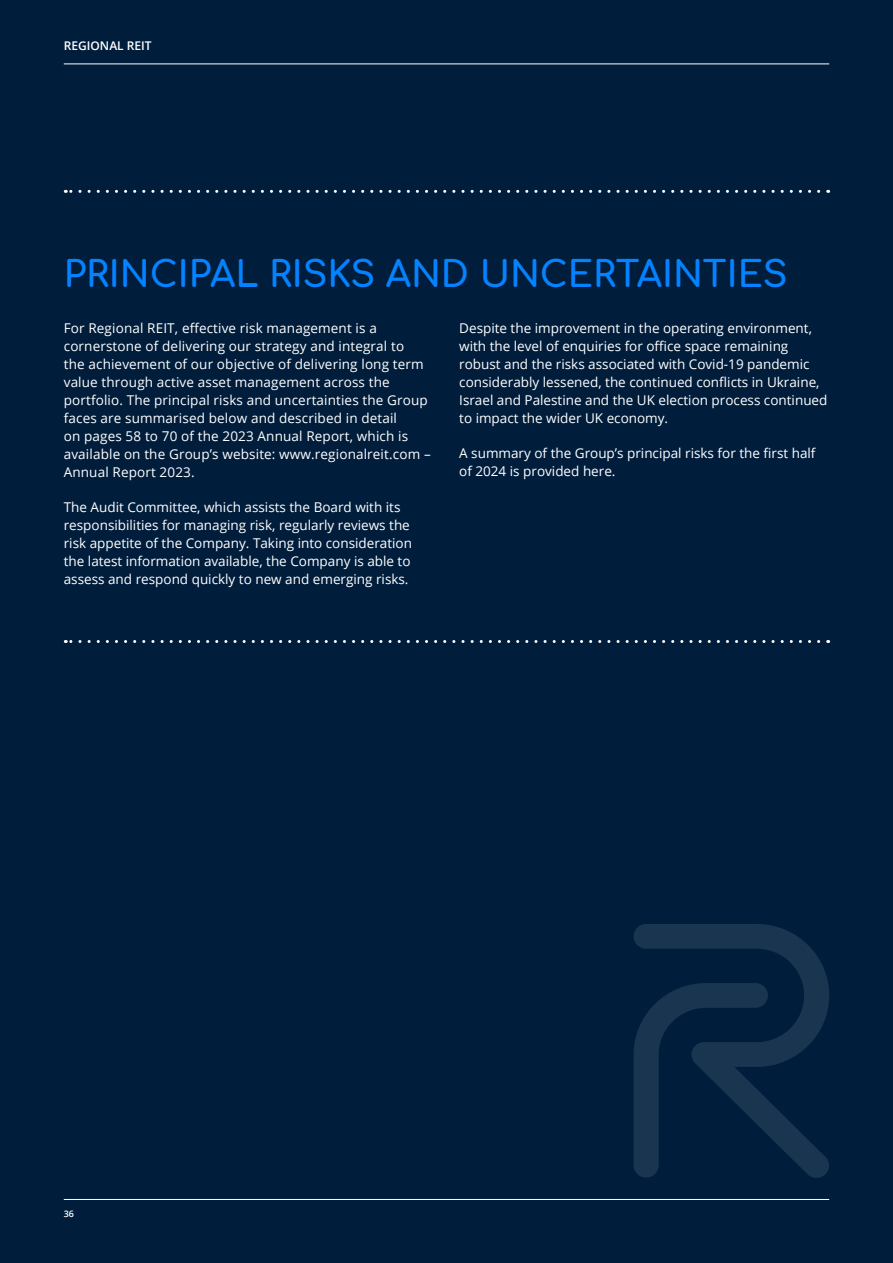
<style>
.page{position:relative;width:893px;height:1263px;background:#001e3c}
.page>*{position:absolute;margin:0;border:0;box-sizing:border-box;transform-origin:0 0}
.t1{font:700 36px "Comfortaa";color:#0582ff}
.t2{font:13.5px/18px "Open Sans";color:#fff}
.t3{font:600 12px "Open Sans";color:#fff}
.t4{font:600 9px "Open Sans";color:#fff}
</style>
<div class="page">
<svg style="left:65px;top:190px;width:754px;height:3px"></svg>
<svg style="left:65px;top:640px;width:754px;height:3px"></svg>
<svg style="left:634px;top:924px;width:195px;height:254px"></svg>
<hr style="left:64px;top:64px;width:765px;height:1px;background:#fff">
<hr style="left:64px;top:1199px;width:765px;height:1px;background:#fff">
<p class="t3" style="left:64px;top:37px;width:89px">REGIONAL REIT</p>
<h1 class="t1" style="left:64px;top:241px;width:725px">PRINCIPAL RISKS AND UNCERTAINTIES</h1>
<p class="t2" style="left:64px;top:318px;width:368px">For Regional REIT, effective risk management is a cornerstone of delivering our strategy and integral to<br>the achievement of our objective of delivering long term value through active asset management across the portfolio. The principal risks and uncertainties the Group faces are summarised below and described in detail<br>on pages 58 to 70 of the 2023 Annual Report, which is available on the Group’s website: www.regionalreit.com – Annual Report 2023.</p>
<p class="t2" style="left:64px;top:497px;width:350px">The Audit Committee, which assists the Board with its responsibilities for managing risk, regularly reviews the risk appetite of the Company. Taking into consideration the latest information available, the Company is able to assess and respond quickly to new and emerging risks.</p>
<p class="t2" style="left:459px;top:318px;width:370px">Despite the improvement in the operating environment, with the level of enquiries for office space remaining robust and the risks associated with Covid-19 pandemic considerably lessened, the continued conflicts in Ukraine, Israel and Palestine and the UK election process continued to impact the wider UK economy.</p>
<p class="t2" style="left:459px;top:443px;width:358px">A summary of the Group’s principal risks for the first half of 2024 is provided here.</p>
<p class="t4" style="left:64px;top:1207px;width:12px">36</p>
</div>
